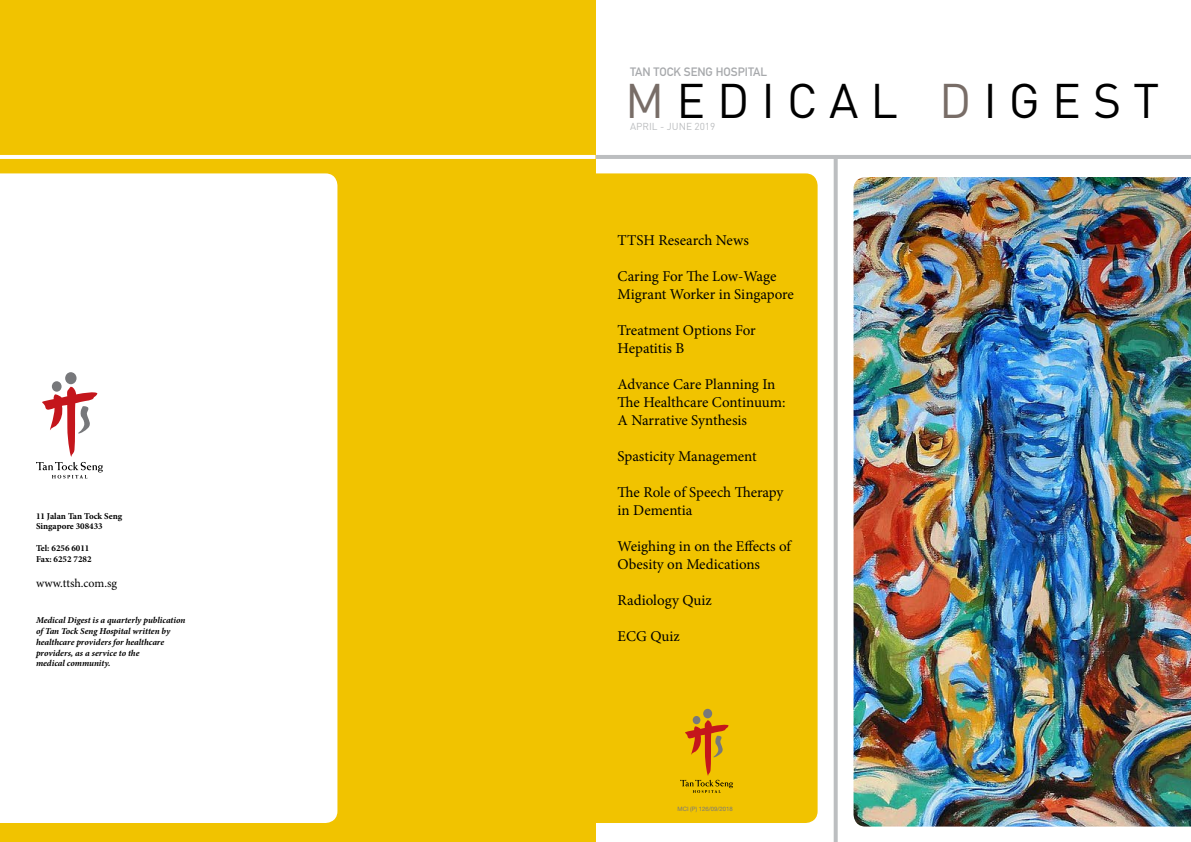
<style>
.page{position:relative;width:1191px;height:842px;background:#fff}
.page>*{position:absolute;margin:0;border:0;box-sizing:border-box;transform-origin:0 0}
.t1{font:48px "DIN";letter-spacing:.25em;color:#000}
.t2{font:15px/18px "Minion Pro";color:#000}
.t3{font:700 12px "DIN Alternate";color:#a7a9ac}
.t4{font:12px "Minion Pro";color:#000}
.t5{font:10px "DIN";color:#bcbec0}
.t6{font:italic 700 9px/10.8px "Minion Pro";letter-spacing:-.005em;color:#000}
.t7{font:700 9px/10.8px "Minion Pro";color:#000}
.t8{font:6px "Helvetica Neue";color:#77787b}
.s1{color:#786d67}
</style>
<div class="page">
<svg style="left:833px;top:159px;width:4px;height:683px;background:#c7c9ca"></svg>
<div style="left:595px;top:173px;width:222px;height:650px;background:#f1c300"></div>
<img style="left:853px;top:177px;width:338px;height:649px">
<hr style="left:595px;top:155px;width:596px;height:4px;background:#bcbec0">
<div style="left:0;top:0;width:595px;height:842px;background:#f1c300"></div>
<svg style="left:0;top:173px;width:337px;height:650px"></svg>
<hr style="left:0;top:155px;width:595px;height:4px;background:#fff">
<div style="left:52px;top:381px;width:10px;height:11px;background:#77787b;border-radius:50%"></div>
<div style="left:65px;top:372px;width:12px;height:12px;background:#77787b;border-radius:50%"></div>
<svg style="left:36px;top:385px;width:67px;height:93px"></svg>
<div style="left:692px;top:716px;width:8px;height:8px;background:#77787b;border-radius:50%"></div>
<div style="left:703px;top:709px;width:9px;height:9px;background:#77787b;border-radius:50%"></div>
<svg style="left:680px;top:719px;width:53px;height:74px;background:#de9e08"></svg>
<p class="t7" style="left:36px;top:510px;width:88px">11 Jalan Tan Tock Seng<br>Singapore 308433</p>
<p class="t7" style="left:36px;top:543px;width:57px">Tel: 6256 6011<br>Fax: 6252 7282</p>
<p class="t4" style="left:36px;top:575px;width:83px">www.ttsh.com.sg</p>
<p class="t6" style="left:36px;top:615px;width:151px">Medical Digest is a quarterly publication of Tan Tock Seng Hospital written by healthcare providers for healthcare providers, as a service to the<br>medical community.</p>
<p class="t3" style="left:630px;top:63px;width:138px">TAN TOCK SENG HOSPITAL</p>
<h1 class="t1" style="left:625px;top:71px;width:536px"><span class="s1">M</span>EDICAL <span class="s1">D</span>IGEST</h1>
<p class="t5" style="left:630px;top:120px;width:87px">APRIL - JUNE 2019</p>
<p class="t2" style="left:617px;top:232px;width:133px">TTSH Research News</p>
<p class="t2" style="left:617px;top:268px;width:178px">Caring For The Low-Wage<br>Migrant Worker in Singapore</p>
<p class="t2" style="left:617px;top:322px;width:140px">Treatment Options For<br>Hepatitis B</p>
<p class="t2" style="left:617px;top:376px;width:169px">Advance Care Planning In<br>The Healthcare Continuum:<br>A Narrative Synthesis</p>
<p class="t2" style="left:617px;top:448px;width:141px">Spasticity Management</p>
<p class="t2" style="left:617px;top:484px;width:167px">The Role of Speech Therapy in Dementia</p>
<p class="t2" style="left:617px;top:538px;width:175px">Weighing in on the Effects of<br>Obesity on Medications</p>
<p class="t2" style="left:617px;top:592px;width:96px">Radiology Quiz</p>
<p class="t2" style="left:617px;top:628px;width:64px">ECG Quiz</p>
<p class="t8" style="left:677px;top:805px;width:57px">MCI (P) 126/09/2018</p>
</div>
